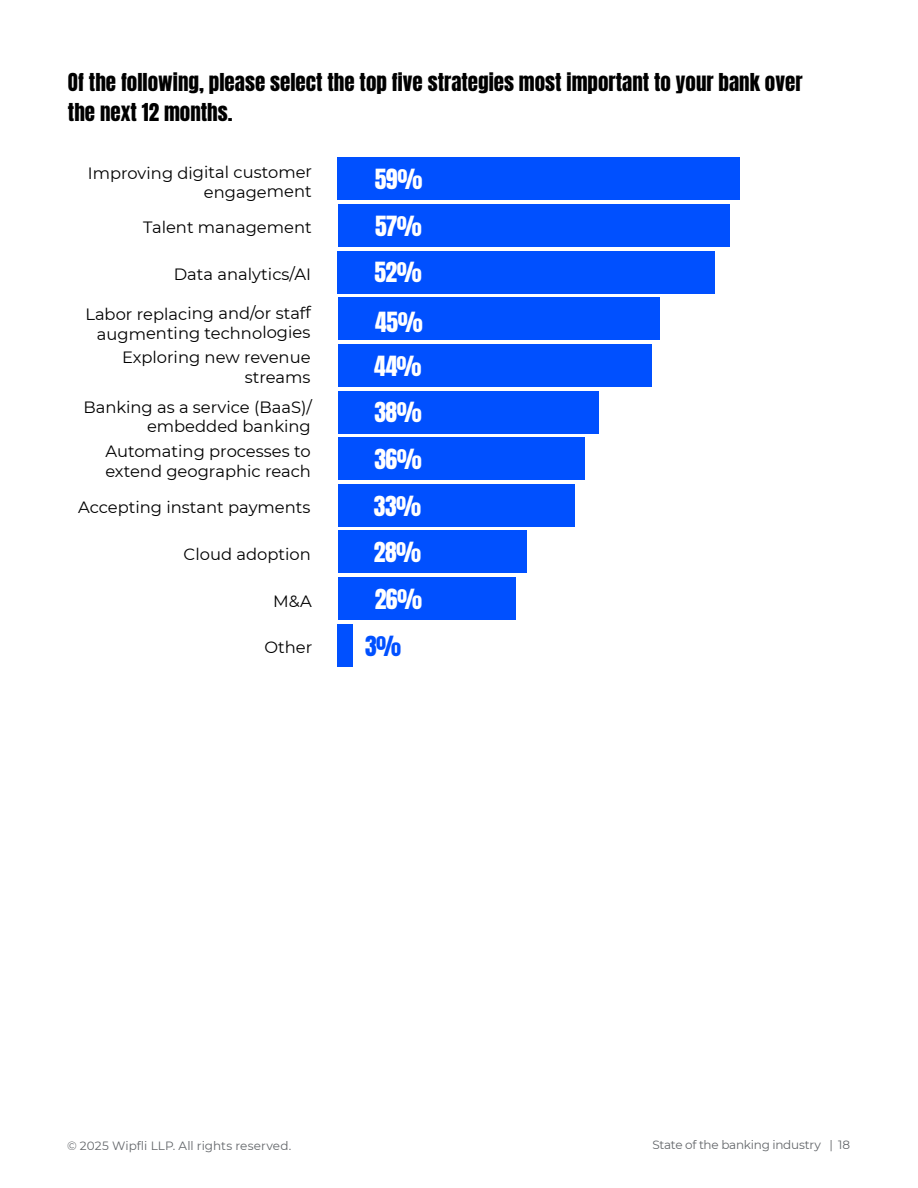
<style>
.page{position:relative;width:918px;height:1188px;background:#fff}
.page>*{position:absolute;margin:0;border:0;box-sizing:border-box;transform-origin:0 0}
.t1{font:23.7px "Anton";letter-spacing:-.02em;color:#fff}
.t2{font:23.7px "Anton";color:#0050ff}
.t3{font:21px/30px "Anton";color:#000}
.t4{font:16.35px/19.6px "Montserrat";color:#000;text-align:right}
.t5{font:12px "Montserrat";letter-spacing:-.005em;color:#63666a}
</style>
<div class="page">
<div style="left:338px;top:158px;width:402px;height:42px;background:#0050ff"></div>
<div style="left:338px;top:438px;width:247px;height:42px;background:#0050ff"></div>
<div style="left:338px;top:298px;width:321px;height:42px;background:#0050ff"></div>
<div style="left:338px;top:251px;width:377px;height:42px;background:#0050ff"></div>
<div style="left:338px;top:391px;width:261px;height:42px;background:#0050ff"></div>
<div style="left:338px;top:204px;width:391px;height:43px;background:#0050ff"></div>
<div style="left:338px;top:531px;width:188px;height:42px;background:#0050ff"></div>
<div style="left:338px;top:344px;width:313px;height:42px;background:#0050ff"></div>
<div style="left:338px;top:484px;width:237px;height:42px;background:#0050ff"></div>
<div style="left:338px;top:578px;width:177px;height:42px;background:#0050ff"></div>
<div style="left:338px;top:624px;width:15px;height:42px;background:#0050ff"></div>
<p class="t3" style="left:68px;top:69px;width:736px">Of the following, please select the top five strategies most important to your bank over the next 12 months.</p>
<p class="t4" style="left:88px;top:162px;width:226px;line-height:19.2px">Improving digital customer engagement</p>
<h1 class="t1" style="left:375px;top:167px;width:49px">59%</h1>
<p class="t4" style="left:143px;top:217px;width:170px">Talent management</p>
<h1 class="t1" style="left:375px;top:214px;width:48px">57%</h1>
<p class="t4" style="left:174px;top:264px;width:139px">Data analytics/AI</p>
<h1 class="t1" style="left:375px;top:260px;width:49px">52%</h1>
<p class="t4" style="left:85px;top:303px;width:227px">Labor replacing and/or staff augmenting technologies</p>
<h1 class="t1" style="left:375px;top:310px;width:49px">45%</h1>
<p class="t4" style="left:122px;top:347px;width:190px">Exploring new revenue streams</p>
<h1 class="t1" style="left:374px;top:354px;width:49px">44%</h1>
<p class="t4" style="left:83px;top:396px;width:230px">Banking as a service (BaaS)/ embedded banking</p>
<h1 class="t1" style="left:374px;top:400px;width:49px">38%</h1>
<p class="t4" style="left:105px;top:441px;width:207px;text-align:left">Automating processes to extend geographic reach</p>
<h1 class="t1" style="left:374px;top:447px;width:49px">36%</h1>
<p class="t4" style="left:78px;top:497px;width:234px">Accepting instant payments</p>
<h1 class="t1" style="left:374px;top:494px;width:49px">33%</h1>
<p class="t4" style="left:184px;top:544px;width:129px">Cloud adoption</p>
<h1 class="t1" style="left:374px;top:540px;width:49px">28%</h1>
<p class="t4" style="left:273px;top:590px;width:40px">M&amp;A</p>
<h1 class="t1" style="left:375px;top:587px;width:49px">26%</h1>
<p class="t4" style="left:264px;top:637px;width:49px">Other</p>
<h1 class="t2" style="left:365px;top:634px;width:38px">3%</h1>
<p class="t5" style="left:67px;top:1137px;width:226px">© 2025 Wipfli LLP. All rights reserved.</p>
<p class="t5" style="left:652px;top:1137px;width:199px">State of the banking industry | 18</p>
</div>
